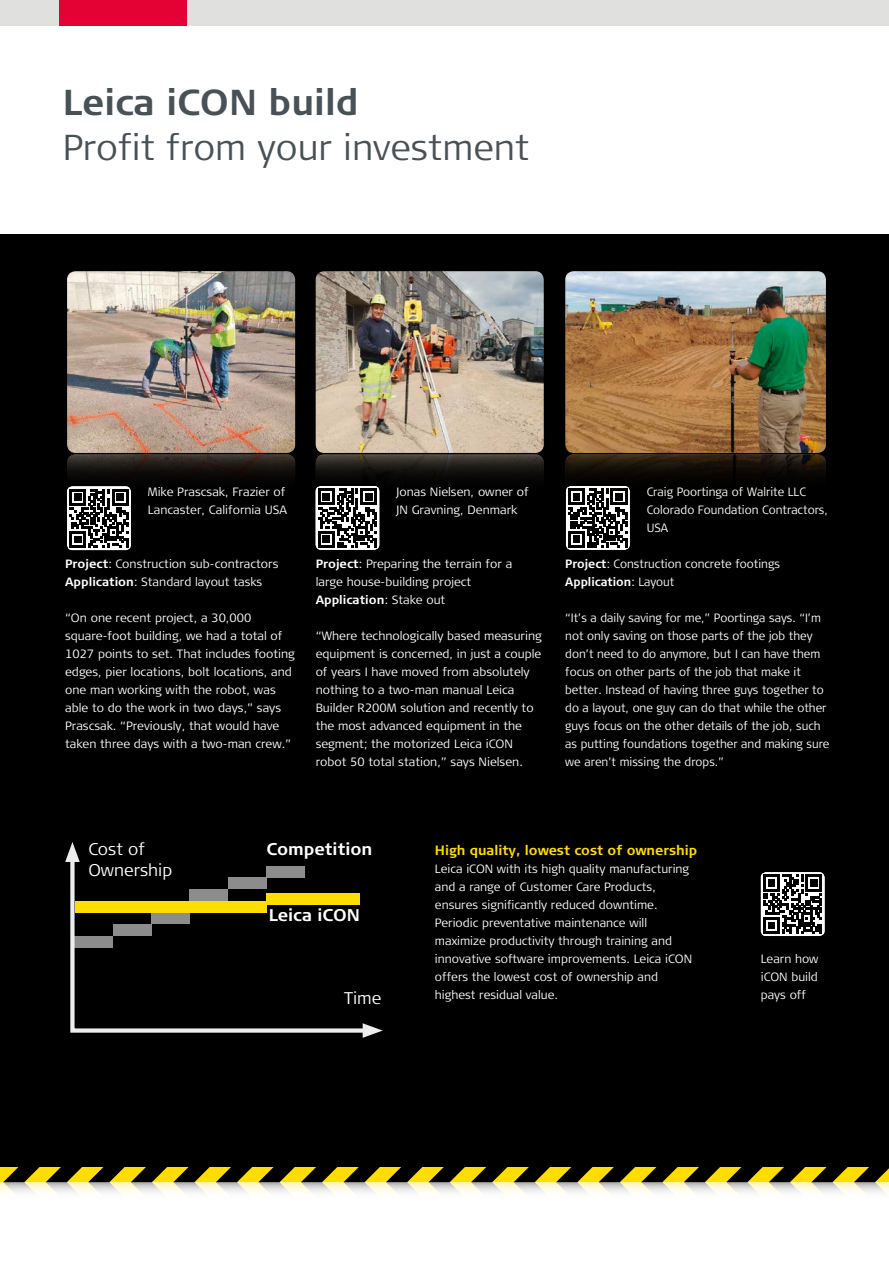
<style>
.page{position:relative;width:889px;height:1263px;background:#fff}
.page>*{position:absolute;margin:0;border:0;box-sizing:border-box;transform-origin:0 0}
.t1{font:300 36px "Signa Column";color:#485156}
.t2{font:700 36px "Signa Column";color:#485156}
.t3{font:700 16.95px "Signa Column";color:#fff}
.t4{font:300 16.95px/21.1px "Signa Column";color:#fff}
.t5{font:700 13.5px "Signa Column";color:#fd0}
.t6{font:300 12px/18px "Signa Column";color:#fff}
.t7{font:300 12px/18px "Signa Column";color:#fff;scale:.96 1}
.s1{font-weight:700}
</style>
<div class="page">
<svg style="left:0;top:1167px;width:889px;height:25px;background:#a99e54"></svg>
<div style="left:0;top:234px;width:889px;height:933px;background:#000"></div>
<svg style="left:566px;top:518px;width:63px;height:32px"></svg>
<svg style="left:760px;top:872px;width:64px;height:64px"></svg>
<img style="left:565px;top:271px;width:261px;height:247px">
<svg style="left:316px;top:518px;width:63px;height:32px"></svg>
<img style="left:316px;top:271px;width:228px;height:247px">
<svg style="left:316px;top:454px;width:228px;height:64px"></svg>
<svg style="left:565px;top:454px;width:261px;height:64px"></svg>
<img style="left:67px;top:271px;width:228px;height:189px">
<svg style="left:67px;top:454px;width:228px;height:64px"></svg>
<svg style="left:67px;top:486px;width:64px;height:64px"></svg>
<svg style="left:70px;top:862px;width:293px;height:173px"></svg>
<svg style="left:65px;top:842px;width:15px;height:20px"></svg>
<svg style="left:363px;top:1023px;width:20px;height:15px"></svg>
<div style="left:75px;top:901px;width:191px;height:11px;background:#fd0"></div>
<div style="left:0;top:0;width:889px;height:26px;background:#e0e0df"></div>
<div style="left:60px;top:0;width:127px;height:26px;background:#e40134"></div>
<h1 class="t2" style="left:63px;top:80px;width:297px">Leica iCON build</h1>
<h1 class="t1" style="left:63px;top:125px;width:468px">Profit from your investment</h1>
<p class="t6" style="left:148px;top:483px;width:141px">Mike Prascsak, Frazier of<br>Lancaster, California USA</p>
<p class="t6" style="left:65px;top:555px;width:215px"><span class="s1">Project</span>: Construction sub-contractors<br><span class="s1">Application</span>: Standard layout tasks</p>
<p class="t6" style="left:65px;top:609px;width:231px">“On one recent project, a 30,000 square-foot building, we had a total of 1027 points to set. That includes footing edges, pier locations, bolt locations, and one man working with the robot, was able to do the work in two days,” says Prascsak. “Previously, that would have taken three days with a two-man crew.”</p>
<p class="t6" style="left:396px;top:483px;width:134px">Jonas Nielsen, owner of<br>JN Gravning, Denmark</p>
<p class="t6" style="left:316px;top:555px;width:198px"><span class="s1">Project</span>: Preparing the terrain for a large house-building project<br><span class="s1">Application</span>: Stake out</p>
<p class="t6" style="left:316px;top:627px;width:228px">“Where technologically based measuring equipment is concerned, in just a couple of years I have moved from absolutely nothing to a two-man manual Leica Builder R200M solution and recently to the most advanced equipment in the segment; the motorized Leica iCON robot 50 total station,” says Nielsen.</p>
<p class="t7" style="left:647px;top:483px;width:190px">Craig Poortinga of Walrite LLC<br>Colorado Foundation Contractors,<br>USA</p>
<p class="t7" style="left:565px;top:555px;width:225px"><span class="s1">Project</span>: Construction concrete footings<br><span class="s1">Application</span>: Layout</p>
<p class="t7" style="left:565px;top:609px;width:277px">“It’s a daily saving for me,” Poortinga says. “I’m not only saving on those parts of the job they don’t need to do anymore, but I can have them focus on other parts of the job that make it better. Instead of having three guys together to do a layout, one guy can do that while the other guys focus on the other details of the job, such as putting foundations together and making sure we aren’t missing the drops.”</p>
<h2 class="t4" style="left:88px;top:838px;width:85px">Cost of<br>Ownership</h2>
<h2 class="t3" style="left:266px;top:838px;width:108px">Competition</h2>
<h2 class="t3" style="left:269px;top:904px;width:93px">Leica iCON</h2>
<h2 class="t4" style="left:344px;top:987px;width:39px">Time</h2>
<p class="t5" style="left:435px;top:842px;width:264px">High quality, lowest cost of ownership</p>
<p class="t6" style="left:435px;top:860px;width:259px">Leica iCON with its high quality manufacturing and a range of Customer Care Products, ensures significantly reduced downtime.<br>Periodic preventative maintenance will maximize productivity through training and innovative software improvements. Leica iCON offers the lowest cost of ownership and highest residual value.</p>
<p class="t6" style="left:760px;top:950px;width:59px;text-align:justify">Learn how iCON build pays off</p>
</div>
